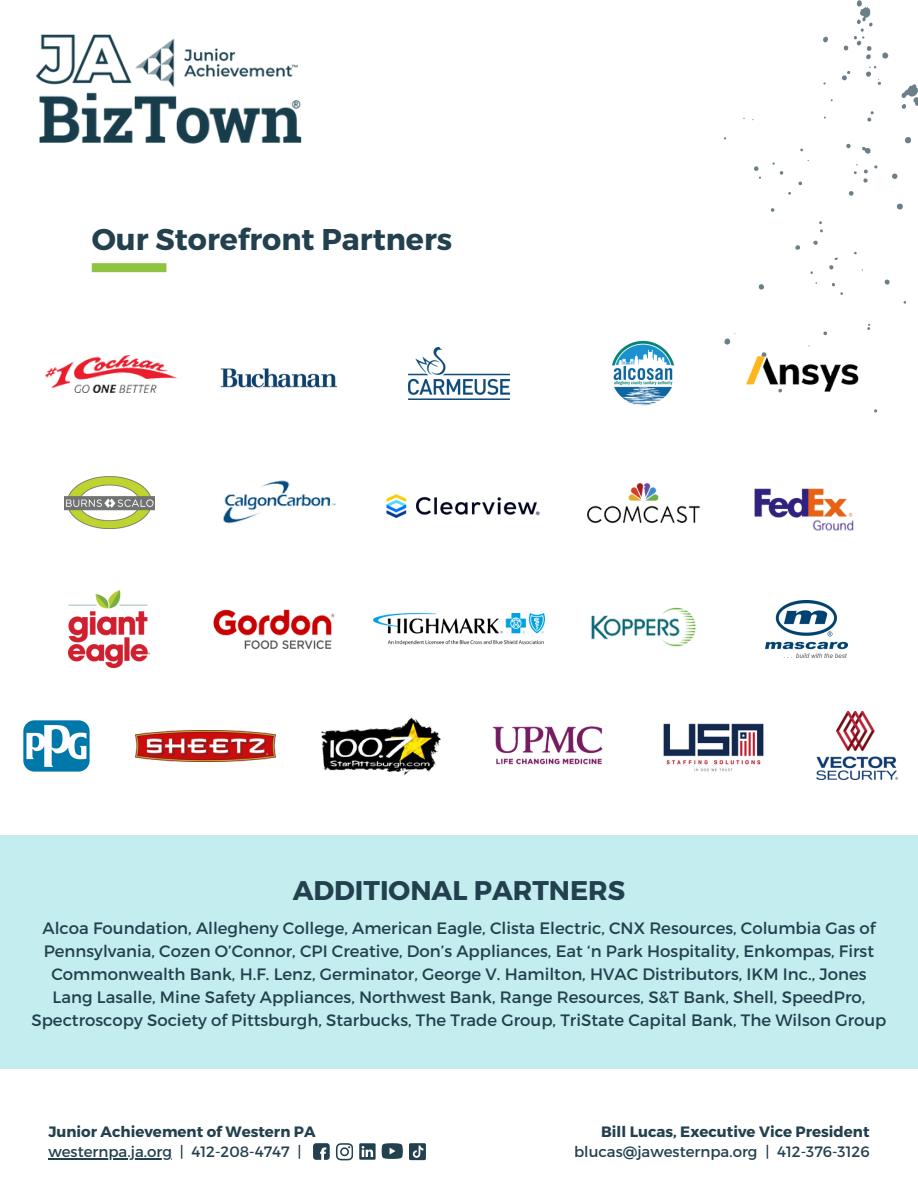
<style>
.page{position:relative;width:918px;height:1188px;background:#fff}
.page>*{position:absolute;margin:0;border:0;box-sizing:border-box;transform-origin:0 0}
.t1{font:700 30px "Montserrat";color:#22404d}
.t2{font:700 27px "Montserrat";color:#22404d}
.t3{font:16.5px/23px "Montserrat";color:#22404d;text-align:center}
.t4{font:15px "Montserrat";color:#22404d}
.t5{font:700 15px "Montserrat";color:#22404d}
</style>
<div class="page">
<div style="left:0;top:835px;width:918px;height:233px;background:#c3edef"></div>
<img style="left:45px;top:356px;width:132px;height:37px">
<img style="left:612px;top:340px;width:63px;height:66px">
<img style="left:65px;top:477px;width:90px;height:51px">
<img style="left:223px;top:480px;width:113px;height:44px">
<img style="left:588px;top:483px;width:111px;height:40px">
<img style="left:812px;top:519px;width:42px;height:12px">
<img style="left:755px;top:488px;width:98px;height:30px">
<img style="left:213px;top:609px;width:122px;height:40px">
<img style="left:374px;top:613px;width:171px;height:32px">
<img style="left:591px;top:607px;width:105px;height:40px">
<img style="left:765px;top:601px;width:83px;height:56px">
<img style="left:23px;top:720px;width:67px;height:52px">
<img style="left:135px;top:730px;width:141px;height:32px">
<img style="left:321px;top:717px;width:120px;height:58px">
<img style="left:492px;top:726px;width:111px;height:39px">
<img style="left:817px;top:711px;width:81px;height:69px">
<svg style="left:724px;top:333px;width:11px;height:12px"></svg>
<svg style="left:759px;top:284px;width:5px;height:6px"></svg>
<svg style="left:754px;top:166px;width:7px;height:13px"></svg>
<svg style="left:771px;top:208px;width:4px;height:4px"></svg>
<svg style="left:780px;top:171px;width:3px;height:4px"></svg>
<svg style="left:795px;top:245px;width:5px;height:5px"></svg>
<svg style="left:798px;top:181px;width:4px;height:4px"></svg>
<svg style="left:813px;top:240px;width:5px;height:5px"></svg>
<svg style="left:819px;top:221px;width:4px;height:12px"></svg>
<svg style="left:823px;top:37px;width:5px;height:5px"></svg>
<svg style="left:823px;top:331px;width:5px;height:4px"></svg>
<svg style="left:829px;top:257px;width:9px;height:13px"></svg>
<svg style="left:844px;top:46px;width:4px;height:5px"></svg>
<svg style="left:846px;top:144px;width:5px;height:5px"></svg>
<svg style="left:842px;top:71px;width:9px;height:9px"></svg>
<svg style="left:849px;top:191px;width:5px;height:5px"></svg>
<svg style="left:862px;top:147px;width:9px;height:7px"></svg>
<svg style="left:854px;top:164px;width:14px;height:19px"></svg>
<svg style="left:867px;top:324px;width:3px;height:6px"></svg>
<svg style="left:854px;top:0;width:19px;height:59px"></svg>
<svg style="left:867px;top:111px;width:7px;height:11px"></svg>
<svg style="left:874px;top:409px;width:3px;height:4px"></svg>
<svg style="left:866px;top:66px;width:15px;height:19px"></svg>
<svg style="left:882px;top:52px;width:6px;height:7px"></svg>
<svg style="left:885px;top:279px;width:5px;height:6px"></svg>
<svg style="left:892px;top:173px;width:6px;height:6px"></svg>
<svg style="left:896px;top:203px;width:7px;height:7px"></svg>
<svg style="left:905px;top:137px;width:6px;height:6px"></svg>
<svg style="left:901px;top:84px;width:17px;height:25px"></svg>
<img style="left:746px;top:352px;width:113px;height:41px">
<img style="left:69px;top:590px;width:81px;height:78px">
<img style="left:409px;top:348px;width:101px;height:51px">
<img style="left:220px;top:368px;width:118px;height:20px">
<div style="left:92px;top:263px;width:74px;height:9px;background:#8fc440"></div>
<img style="left:35px;top:34px;width:267px;height:110px">
<hr style="left:48px;top:1159px;width:124px;height:1px;background:#22404d">
<svg style="left:336px;top:1143px;width:17px;height:17px"></svg>
<svg style="left:313px;top:1143px;width:17px;height:17px"></svg>
<svg style="left:359px;top:1143px;width:17px;height:17px"></svg>
<svg style="left:382px;top:1143px;width:21px;height:16px"></svg>
<svg style="left:409px;top:1143px;width:17px;height:17px"></svg>
<img style="left:386px;top:494px;width:154px;height:24px">
<img style="left:663px;top:723px;width:101px;height:49px">
<p class="t1" style="left:92px;top:220px;width:362px">Our Storefront Partners</p>
<p class="t2" style="left:293px;top:873px;width:334px">ADDITIONAL PARTNERS</p>
<h1 class="t3" style="left:31px;top:916px;width:857px">Alcoa Foundation, Allegheny College, American Eagle, Clista Electric, CNX Resources, Columbia Gas of Pennsylvania, Cozen O’Connor, CPI Creative, Don’s Appliances, Eat ‘n Park Hospitality, Enkompas, First Commonwealth Bank, H.F. Lenz, Germinator, George V. Hamilton, HVAC Distributors, IKM Inc., Jones Lang Lasalle, Mine Safety Appliances, Northwest Bank, Range Resources, S&amp;T Bank, Shell, SpeedPro, Spectroscopy Society of Pittsburgh, Starbucks, The Trade Group, TriState Capital Bank, The Wilson Group</h1>
<p class="t5" style="left:48px;top:1122px;width:269px">Junior Achievement of Western PA</p>
<h2 class="t4" style="left:48px;top:1142px;width:255px">westernpa.ja.org | 412-208-4747 |</h2>
<p class="t5" style="left:601px;top:1122px;width:270px">Bill Lucas, Executive Vice President</p>
<p class="t4" style="left:574px;top:1142px;width:297px">blucas@jawesternpa.org | 412-376-3126</p>
</div>
